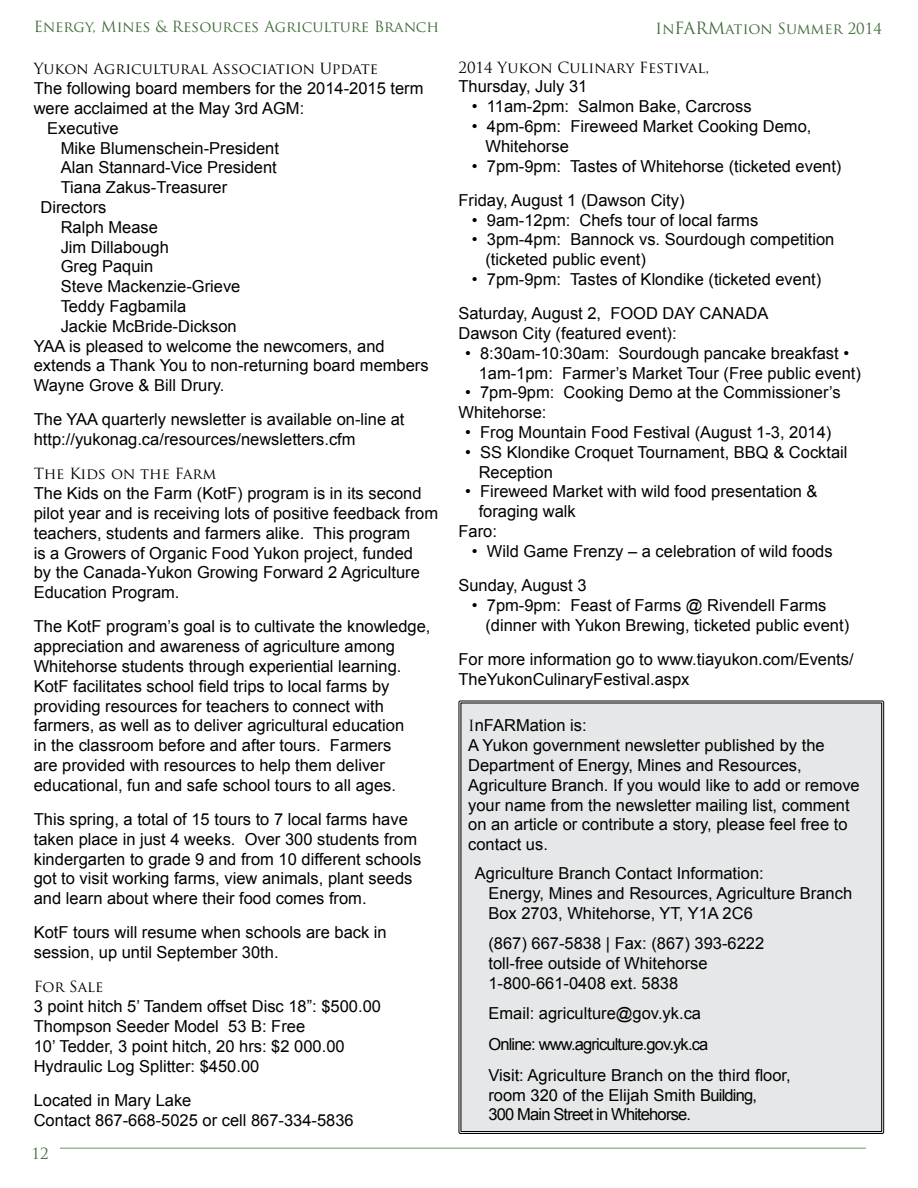
<style>
.page{position:relative;width:918px;height:1188px;background:#fff}
.page>*{position:absolute;margin:0;border:0;box-sizing:border-box;transform-origin:0 0}
.t1{font:16.5px/19.8px "Arial";color:#000}
.t2{font:16.5px/19.8px "Arial";letter-spacing:-.05em;color:#000}
.t3{font:15px "Trajan Pro";color:#000}
.t4{font:15px "Trajan Pro";color:#406c3a}
.t5{font:15px "Trajan Pro";letter-spacing:-.02em;color:#000}
.s1{font-size:16.5px}
.s2{font-family:"Trajan Pro";font-size:15px}
</style>
<div class="page">
<hr style="left:60px;top:1148px;width:806px;height:1px;background:#406c3a">
<div style="left:458px;top:700px;width:427px;height:434px;background:#e6e7e8"></div>
<p class="t4" style="left:34px;top:17px;width:407px">Energy, Mines &amp; Resources Agriculture Branch</p>
<p class="t4" style="left:656px;top:19px;width:228px">In<span class="s1">FARM</span>ation Summer 2014</p>
<p class="t3" style="left:34px;top:59px;width:346px">Yukon Agricultural Association Update</p>
<p class="t1" style="left:34px;top:79px;width:391px">The following board members for the 2014-2015 term</p>
<p class="t1" style="left:34px;top:98px;width:272px">were acclaimed at the May 3rd AGM:</p>
<p class="t1" style="left:47px;top:118px;width:73px">Executive</p>
<p class="t1" style="left:61px;top:138px;width:220px">Mike Blumenschein-President</p>
<p class="t1" style="left:61px;top:158px;width:218px">Alan Stannard-Vice President</p>
<p class="t1" style="left:61px;top:178px;width:168px">Tiana Zakus-Treasurer</p>
<p class="t1" style="left:40px;top:197px;width:67px">Directors</p>
<p class="t1" style="left:61px;top:217px;width:99px">Ralph Mease</p>
<p class="t1" style="left:61px;top:237px;width:110px">Jim Dillabough</p>
<p class="t1" style="left:61px;top:257px;width:94px">Greg Paquin</p>
<p class="t1" style="left:61px;top:277px;width:181px">Steve Mackenzie-Grieve</p>
<p class="t1" style="left:61px;top:296px;width:127px">Teddy Fagbamila</p>
<p class="t1" style="left:61px;top:316px;width:178px">Jackie McBride-Dickson</p>
<p class="t1" style="left:34px;top:336px;width:352px">YAA is pleased to welcome the newcomers, and</p>
<p class="t1" style="left:34px;top:356px;width:396px">extends a Thank You to non-returning board members</p>
<p class="t1" style="left:34px;top:376px;width:192px">Wayne Grove &amp; Bill Drury.</p>
<p class="t1" style="left:34px;top:410px;width:372px">The YAA quarterly newsletter is available on-line at http://yukonag.ca/resources/newsletters.cfm</p>
<p class="t5" style="left:34px;top:464px;width:184px">The Kids on the Farm</p>
<p class="t1" style="left:34px;top:484px;width:406px">The Kids on the Farm (KotF) program is in its second pilot year and is receiving lots of positive feedback from teachers, students and farmers alike. This program<br>is a Growers of Organic Food Yukon project, funded<br>by the Canada-Yukon Growing Forward 2 Agriculture Education Program.</p>
<p class="t1" style="left:34px;top:617px;width:398px">The KotF program’s goal is to cultivate the knowledge, appreciation and awareness of agriculture among Whitehorse students through experiential learning.<br>KotF facilitates school field trips to local farms by providing resources for teachers to connect with farmers, as well as to deliver agricultural education<br>in the classroom before and after tours. Farmers<br>are provided with resources to help them deliver educational, fun and safe school tours to all ages.</p>
<p class="t1" style="left:34px;top:809px;width:389px">This spring, a total of 15 tours to 7 local farms have taken place in just 4 weeks. Over 300 students from kindergarten to grade 9 and from 10 different schools got to visit working farms, view animals, plant seeds and learn about where their food comes from.</p>
<p class="t1" style="left:34px;top:923px;width:355px">KotF tours will resume when schools are back in session, up until September 30th.</p>
<p class="t3" style="left:34px;top:977px;width:71px">For Sale</p>
<p class="t1" style="left:34px;top:997px;width:349px">3 point hitch 5’ Tandem offset Disc 18”: $500.00<br>Thompson Seeder Model 53 B: Free<br>10’ Tedder, 3 point hitch, 20 hrs: $2 000.00<br>Hydraulic Log Splitter: $450.00</p>
<p class="t1" style="left:34px;top:1090px;width:322px">Located in Mary Lake<br>Contact 867-668-5025 or cell 867-334-5836</p>
<p class="t4" style="left:32px;top:1144px;width:19px">12</p>
<p class="t3" style="left:458px;top:58px;width:252px">2014 Yukon Culinary Festival,</p>
<p class="t1" style="left:458px;top:77px;width:130px">Thursday, July 31</p>
<p class="t1" style="left:472px;top:97px;width:281px">• 11am-2pm: Salmon Bake, Carcross</p>
<p class="t1" style="left:485px;top:116px;width:328px;text-indent:-13px">• 4pm-6pm: Fireweed Market Cooking Demo,<br>Whitehorse</p>
<p class="t1" style="left:458px;top:149px;width:385px;line-height:34.2px;text-indent:13px">• 7pm-9pm: Tastes of Whitehorse (ticketed event)<br>Friday, August 1 (Dawson City)</p>
<p class="t1" style="left:472px;top:210px;width:288px">• 9am-12pm: Chefs tour of local farms</p>
<p class="t1" style="left:485px;top:230px;width:351px;text-indent:-13px">• 3pm-4pm: Bannock vs. Sourdough competition (ticketed public event)</p>
<p class="t1" style="left:458px;top:262px;width:364px;line-height:34.2px;text-indent:13px">• 7pm-9pm: Tastes of Klondike (ticketed event)<br>Saturday, August 2, FOOD DAY CANADA</p>
<p class="t1" style="left:458px;top:324px;width:220px">Dawson City (featured event):</p>
<p class="t1" style="left:479px;top:343px;width:384px;text-indent:-13px">• 8:30am-10:30am: Sourdough pancake breakfast •<br>1am-1pm: Farmer’s Market Tour (Free public event)</p>
<p class="t1" style="left:458px;top:383px;width:384px;text-indent:7px">• 7pm-9pm: Cooking Demo at the Commissioner’s<br>Whitehorse:</p>
<p class="t1" style="left:465px;top:423px;width:368px">• Frog Mountain Food Festival (August 1-3, 2014)</p>
<p class="t1" style="left:479px;top:442px;width:370px;text-indent:-13px">• SS Klondike Croquet Tournament, BBQ &amp; Cocktail<br>Reception</p>
<p class="t1" style="left:465px;top:482px;width:354px">• Fireweed Market with wild food presentation &amp;</p>
<p class="t1" style="left:479px;top:502px;width:99px">foraging walk</p>
<p class="t1" style="left:458px;top:522px;width:40px">Faro:</p>
<p class="t1" style="left:458px;top:534px;width:376px;line-height:34.2px;text-indent:13px">• Wild Game Frenzy – a celebration of wild foods<br>Sunday, August 3</p>
<p class="t1" style="left:485px;top:595px;width:365px;text-indent:-13px">• 7pm-9pm: Feast of Farms @ Rivendell Farms (dinner with Yukon Brewing, ticketed public event)</p>
<p class="t1" style="left:458px;top:649px;width:397px">For more information go to www.tiayukon.com/Events/<br>TheYukonCulinaryFestival.aspx</p>
<p class="t1" style="left:468px;top:716px;width:393px"><span class="s2">I</span>nFARMation is:<br>A Yukon government newsletter published by the Department of Energy, Mines and Resources, Agriculture Branch. If you would like to add or remove your name from the newsletter mailing list, comment on an article or contribute a story, please feel free to contact us.</p>
<p class="t1" style="left:488px;top:864px;width:365px;text-indent:-13px">Agriculture Branch Contact Information:<br>Energy, Mines and Resources, Agriculture Branch<br>Box 2703, Whitehorse, YT, Y1A 2C6</p>
<p class="t1" style="left:488px;top:934px;width:277px">(867) 667-5838 | Fax: (867) 393-6222 toll-free outside of Whitehorse<br>1-800-661-0408 ext. 5838</p>
<p class="t1" style="left:488px;top:999px;width:304px;line-height:30.6px">Email: agriculture@gov.yk.ca<br>Online: www.agriculture.gov.yk.ca<br>Visit: Agriculture Branch on the third floor,</p>
<p class="t2" style="left:488px;top:1085px;width:270px">room 320 of the Elijah Smith Building,<br>300 Main Street in Whitehorse.</p>
</div>
